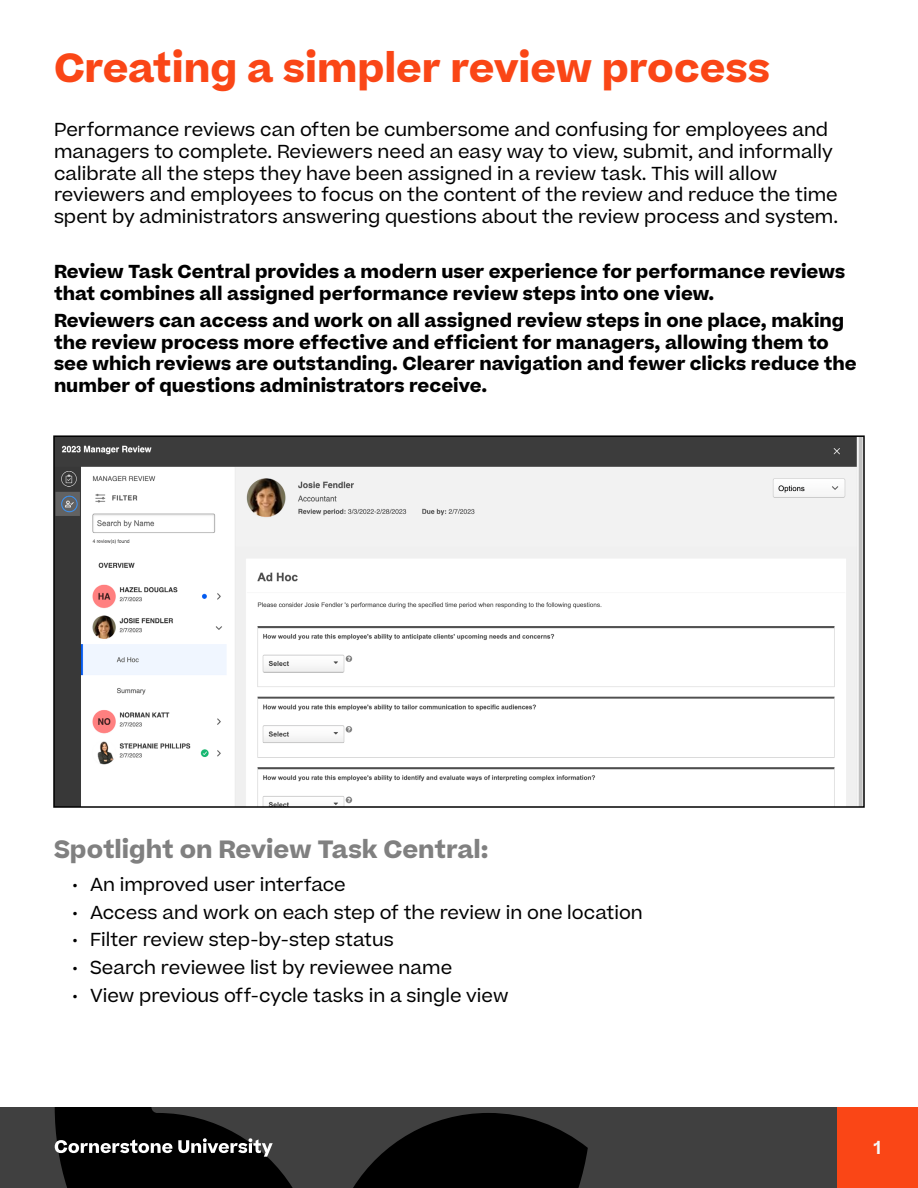
<style>
.page{position:relative;width:918px;height:1188px;background:#fff}
.page>*{position:absolute;margin:0;border:0;box-sizing:border-box;transform-origin:0 0}
.t1{font:700 39px "Beatrice";color:#fa4616}
.t2{font:700 24px "Beatrice";color:#808080}
.t3{font:18px/21.6px "Beatrice";color:#000}
.t4{font:700 18px/21.6px "Beatrice";color:#000}
.t5{font:600 18px "Beatrice";color:#f5f8fa}
</style>
<div class="page">
<div style="left:0;top:1107px;width:837px;height:81px;background:#404040"></div>
<div style="left:837px;top:1107px;width:81px;height:81px;background:#fa4616"></div>
<svg style="left:55px;top:1107px;width:533px;height:81px"></svg>
<img style="left:56px;top:438px;width:806px;height:367px">
<div style="left:53px;top:435px;width:812px;height:373px;border:2px solid #000"></div>
<h1 class="t1" style="left:54px;top:42px;width:718px">Creating a simpler review process</h1>
<p class="t3" style="left:54px;top:119px;width:786px">Performance reviews can often be cumbersome and confusing for employees and managers to complete. Reviewers need an easy way to view, submit, and informally calibrate all the steps they have been assigned in a review task. This will allow reviewers and employees to focus on the content of the review and reduce the time spent by administrators answering questions about the review process and system.</p>
<p class="t4" style="left:54px;top:261px;width:793px">Review Task Central provides a modern user experience for performance reviews that combines all assigned performance review steps into one view.</p>
<p class="t4" style="left:54px;top:310px;width:804px">Reviewers can access and work on all assigned review steps in one place, making the review process more effective and efficient for managers, allowing them to see which reviews are outstanding. Clearer navigation and fewer clicks reduce the number of questions administrators receive.</p>
<h2 class="t2" style="left:54px;top:832px;width:436px">Spotlight on Review Task Central:</h2>
<p class="t3" style="left:72px;top:874px;width:275px">• An improved user interface</p>
<p class="t3" style="left:72px;top:901px;width:572px">• Access and work on each step of the review in one location</p>
<p class="t3" style="left:72px;top:929px;width:323px">• Filter review step-by-step status</p>
<p class="t3" style="left:72px;top:957px;width:382px">• Search reviewee list by reviewee name</p>
<p class="t3" style="left:72px;top:984px;width:438px">• View previous off-cycle tasks in a single view</p>
<p class="t5" style="left:874px;top:1136px;width:9px">1</p>
</div>
